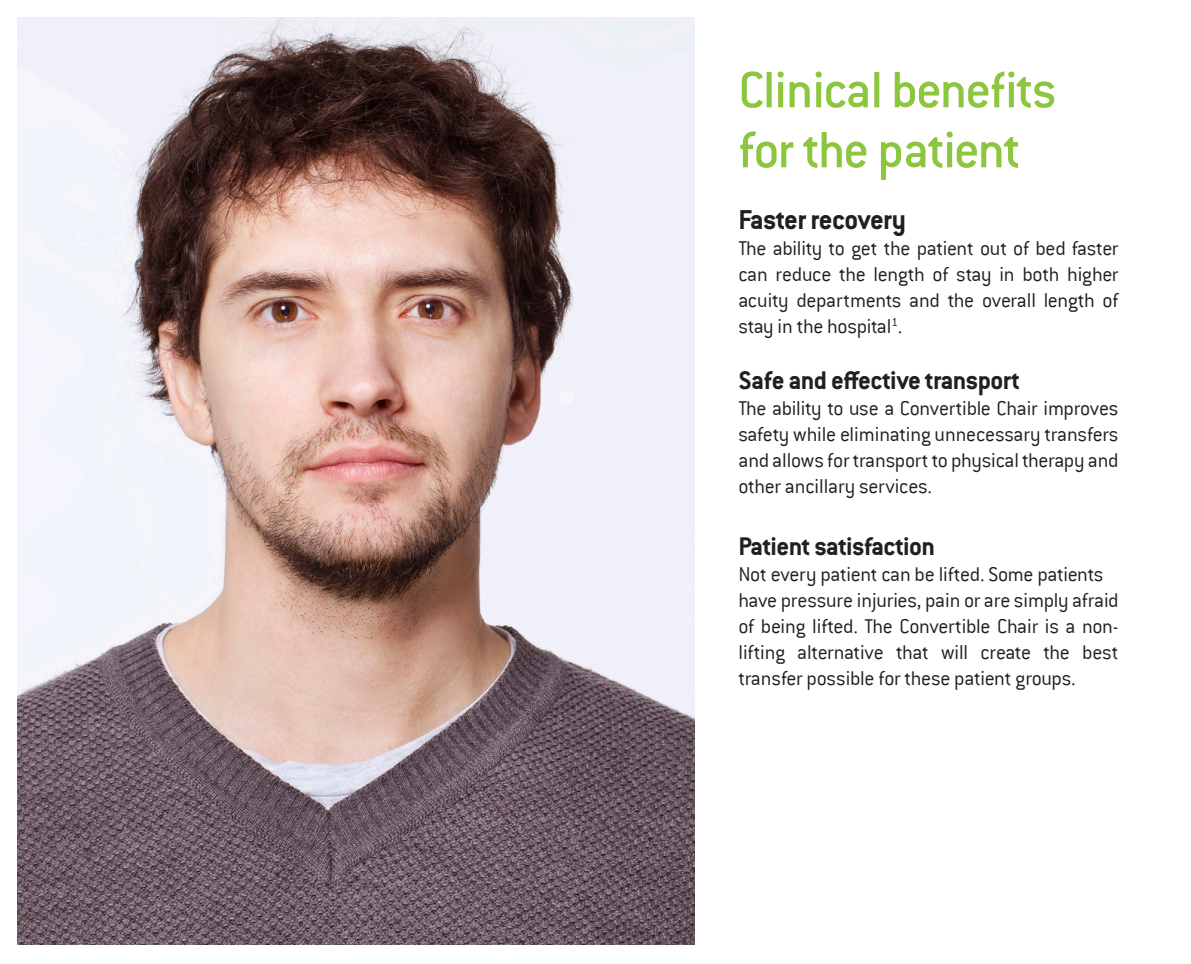
<style>
.page{position:relative;width:1191px;height:964px;background:#fff}
.page>*{position:absolute;margin:0;border:0;box-sizing:border-box;transform-origin:0 0}
.Heading_1{font:56px/60px "Conduit ITC Medium";letter-spacing:-.03em;color:#8bc63e}
.Features_text{font:700 30px "Conduit ITC";letter-spacing:-.02em;color:#231f20}
.Features_text-2{font:700 28px "Conduit ITC";letter-spacing:-.02em;color:#231f20}
.bread_text{font:300 22px/26px "Conduit ITC";letter-spacing:-.015em;color:#231f20;text-align:justify}
</style>
<div class="page">
<img style="left:17px;top:17px;width:677px;height:927px">
<p class="Heading_1" style="left:738px;top:58px;width:320px">Clinical benefits for the patient</p>
<p class="Features_text" style="left:738px;top:202px;width:169px">Faster recovery</p>
<p class="bread_text" style="left:738px;top:235px;width:382px">The ability to get the patient out of bed faster can reduce the length of stay in both higher acuity departments and the overall length of stay in the hospital<sup>1</sup>.</p>
<p class="Features_text-2" style="left:738px;top:364px;width:283px">Safe and effective transport</p>
<p class="bread_text" style="left:738px;top:395px;width:382px">The ability to use a Convertible Chair improves safety while eliminating unnecessary transfers and allows for transport to physical therapy and other ancillary services.</p>
<p class="Features_text-2" style="left:738px;top:530px;width:198px">Patient satisfaction</p>
<p class="bread_text" style="left:738px;top:561px;width:366px">Not every patient can be lifted. Some patients</p>
<p class="bread_text" style="left:738px;top:587px;width:382px">have pressure injuries, pain or are simply afraid</p>
<p class="bread_text" style="left:738px;top:613px;width:382px">of being lifted. The Convertible Chair is a non&shy;lifting alternative that will create the best transfer possible for these patient groups.</p>
</div>
